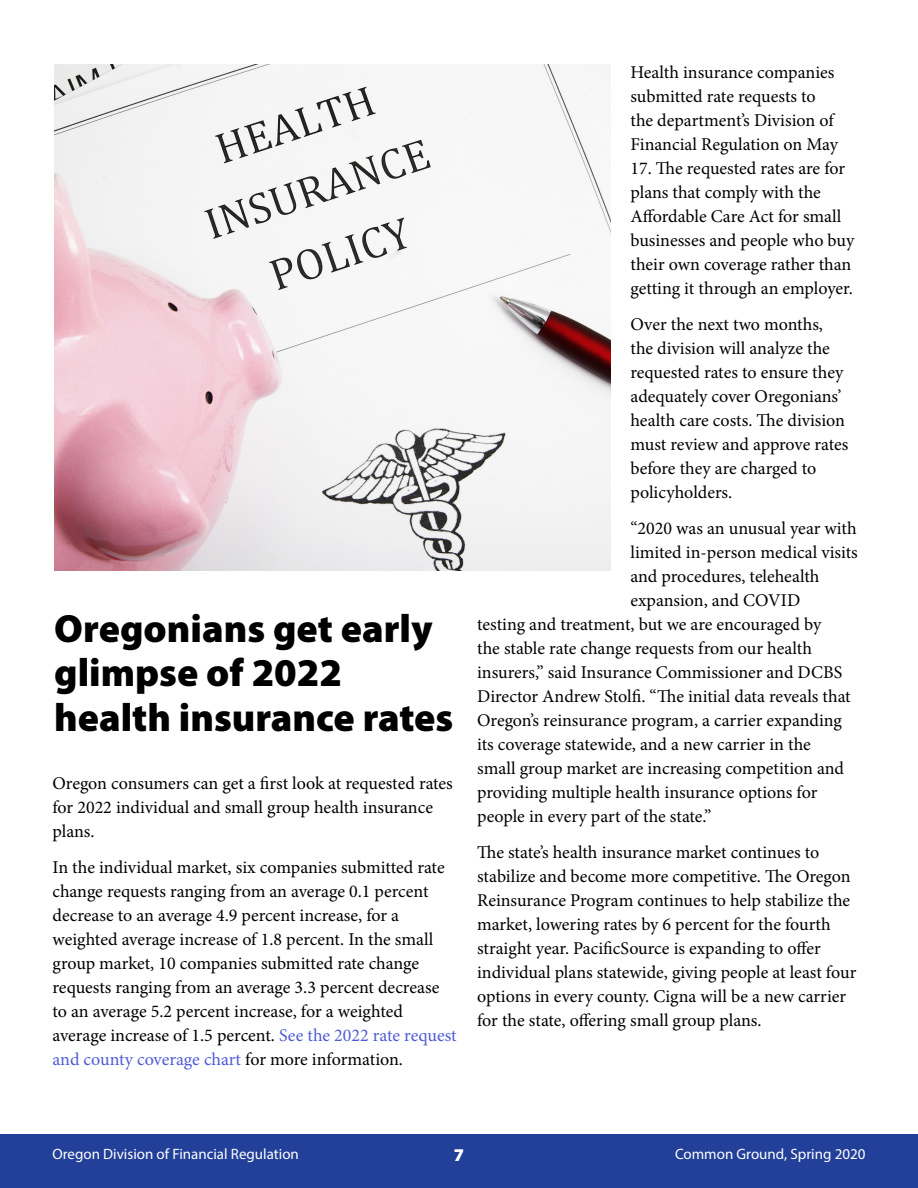
<style>
.page{position:relative;width:918px;height:1188px;background:#fff}
.page>*{position:absolute;margin:0;border:0;box-sizing:border-box;transform-origin:0 0}
.t1{font:900 39.45px/44.2px "Myriad Pro";color:#000}
.body{font:18px/24px "Minion Pro";letter-spacing:-.005em;color:#000}
.t2{font:900 18px "Myriad Pro";color:#fff}
.t3{font:15px "Myriad Pro";color:#fff}
.s1{color:#4f5cd6}
</style>
<div class="page">
<div style="left:0;top:1134px;width:918px;height:54px;background:#223f99"></div>
<img style="left:54px;top:64px;width:556px;height:507px">
<p class="t1" style="left:54px;top:607px;width:401px">Oregonians get early glimpse of 2022 health insurance rates</p>
<p class="body" style="left:52px;top:771px;width:402px">Oregon consumers can get a first look at requested rates for 2022 individual and small group health insurance plans.</p>
<p class="body" style="left:52px;top:855px;width:406px">In the individual market, six companies submitted rate change requests ranging from an average 0.1 percent decrease to an average 4.9 percent increase, for a weighted average increase of 1.8 percent. In the small group market, 10 companies submitted rate change requests ranging from an average 3.3 percent decrease to an average 5.2 percent increase, for a weighted average increase of 1.5 percent. <span class="s1">See the 2022 rate request and county coverage chart</span> for more information.</p>
<p class="body" style="left:630px;top:60px;width:209px">Health insurance companies submitted rate requests to the department’s Division of<br>Financial Regulation on May</p>
<p class="body" style="left:630px;top:156px;width:225px">17. The requested rates are for plans that comply with the<br>Affordable Care Act for small businesses and people who buy their own coverage rather than getting it through an employer.</p>
<p class="body" style="left:630px;top:312px;width:219px">Over the next two months, the division will analyze the requested rates to ensure they adequately cover Oregonians’ health care costs. The division must review and approve rates before they are charged to policyholders.</p>
<p class="body" style="left:630px;top:516px;width:228px">“2020 was an unusual year with</p>
<p class="body" style="left:630px;top:540px;width:229px">limited in-person medical visits</p>
<p class="body" style="left:630px;top:564px;width:191px">and procedures, telehealth</p>
<p class="body" style="left:630px;top:588px;width:171px">expansion, and COVID</p>
<p class="body" style="left:477px;top:612px;width:346px">testing and treatment, but we are encouraged by</p>
<p class="body" style="left:477px;top:636px;width:336px">the stable rate change requests from our health</p>
<p class="body" style="left:477px;top:660px;width:367px">insurers,” said Insurance Commissioner and DCBS</p>
<p class="body" style="left:477px;top:684px;width:375px">Director Andrew Stolfi. “The initial data reveals that</p>
<p class="body" style="left:477px;top:708px;width:366px">Oregon’s reinsurance program, a carrier expanding</p>
<p class="body" style="left:477px;top:732px;width:335px">its coverage statewide, and a new carrier in the</p>
<p class="body" style="left:477px;top:756px;width:368px">small group market are increasing competition and</p>
<p class="body" style="left:477px;top:780px;width:342px">providing multiple health insurance options for</p>
<p class="body" style="left:477px;top:804px;width:236px">people in every part of the state.”</p>
<p class="body" style="left:477px;top:840px;width:381px">The state’s health insurance market continues to stabilize and become more competitive. The Oregon Reinsurance Program continues to help stabilize the market, lowering rates by 6 percent for the fourth straight year. PacificSource is expanding to offer individual plans statewide, giving people at least four options in every county. Cigna will be a new carrier for the state, offering small group plans.</p>
<p class="t3" style="left:52px;top:1144px;width:248px">Oregon Division of Financial Regulation</p>
<p class="t2" style="left:454px;top:1145px;width:12px">7</p>
<p class="t3" style="left:675px;top:1144px;width:192px">Common Ground, Spring 2020</p>
</div>
